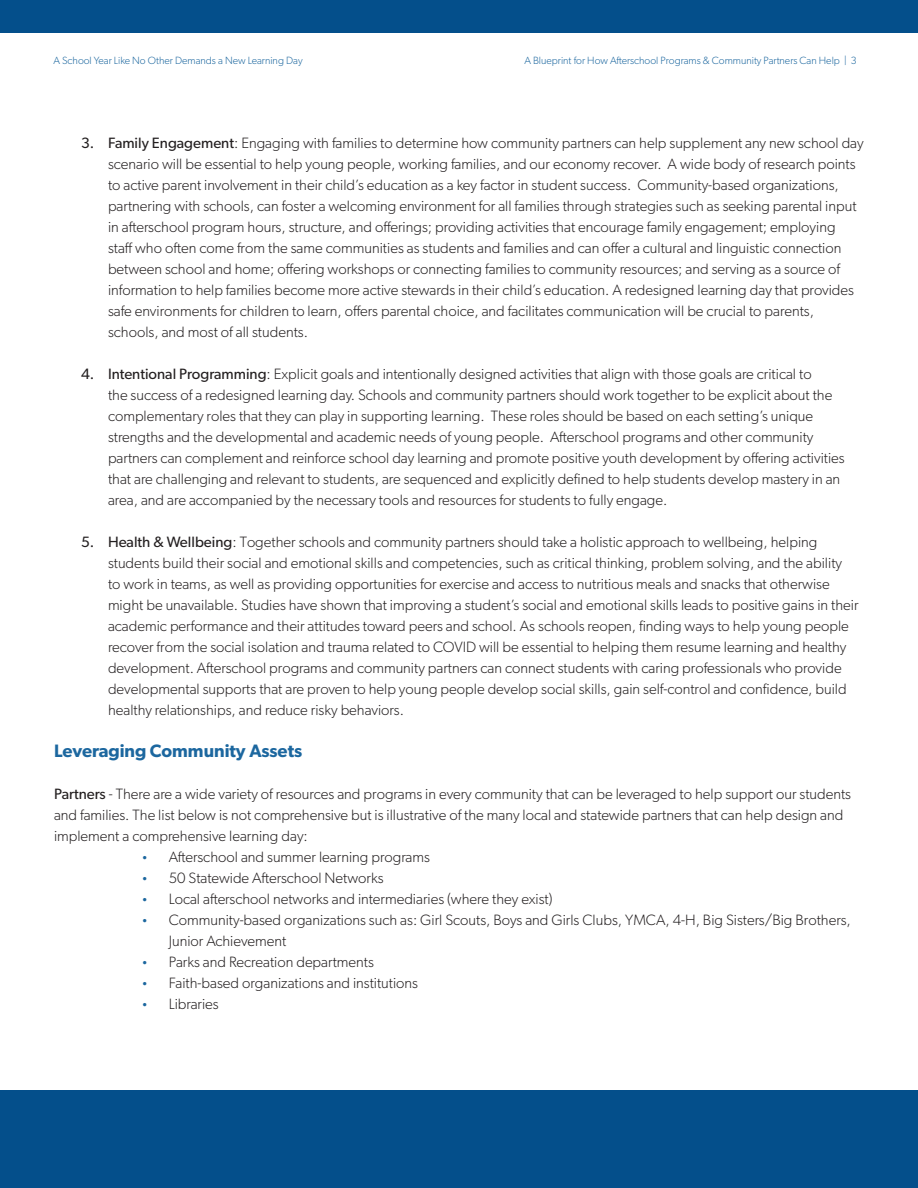
<style>
.page{position:relative;width:918px;height:1188px;background:#fff}
.page>*{position:absolute;margin:0;border:0;box-sizing:border-box;transform-origin:0 0}
.t1{font:600 18px "Gibson";color:#1c679f}
.t2{font:300 15px/21px "Gibson";color:#231f20}
.t3{font:300 10.5px "Gibson";color:#1c679f}
.s1{font-weight:400}
.s2{font-size:12px;color:#1c679f}
</style>
<div class="page">
<div style="left:0;top:1091px;width:918px;height:97px;background:#044f8b"></div>
<div style="left:0;top:0;width:918px;height:33px;background:#044f8b"></div>
<p class="t3" style="left:53px;top:54px;width:251px">A School Year Like No Other Demands a New Learning Day</p>
<p class="t3" style="left:524px;top:54px;width:334px">A Blueprint for How Afterschool Programs &amp; Community Partners Can Help | 3</p>
<p class="t2" style="left:108px;top:132px;width:757px;text-indent:-27px"><span class="s1">3. Family Engagement</span>: Engaging with families to determine how community partners can help supplement any new school day scenario will be essential to help young people, working families, and our economy recover. A wide body of research points to active parent involvement in their child’s education as a key factor in student success. Community-based organizations, partnering with schools, can foster a welcoming environment for all families through strategies such as seeking parental input in afterschool program hours, structure, and offerings; providing activities that encourage family engagement; employing staff who often come from the same communities as students and families and can offer a cultural and linguistic connection between school and home; offering workshops or connecting families to community resources; and serving as a source of information to help families become more active stewards in their child’s education. A redesigned learning day that provides safe environments for children to learn, offers parental choice, and facilitates communication will be crucial to parents, schools, and most of all students.</p>
<p class="t2" style="left:108px;top:363px;width:738px;text-indent:-27px"><span class="s1">4. Intentional Programming</span>: Explicit goals and intentionally designed activities that align with those goals are critical to<br>the success of a redesigned learning day. Schools and community partners should work together to be explicit about the complementary roles that they can play in supporting learning. These roles should be based on each setting’s unique strengths and the developmental and academic needs of young people. Afterschool programs and other community partners can complement and reinforce school day learning and promote positive youth development by offering activities that are challenging and relevant to students, are sequenced and explicitly defined to help students develop mastery in an area, and are accompanied by the necessary tools and resources for students to fully engage.</p>
<p class="t2" style="left:108px;top:531px;width:752px;text-indent:-27px"><span class="s1">5. Health &amp; Wellbeing</span>: Together schools and community partners should take a holistic approach to wellbeing, helping students build their social and emotional skills and competencies, such as critical thinking, problem solving, and the ability<br>to work in teams, as well as providing opportunities for exercise and access to nutritious meals and snacks that otherwise might be unavailable. Studies have shown that improving a student’s social and emotional skills leads to positive gains in their academic performance and their attitudes toward peers and school. As schools reopen, finding ways to help young people recover from the social isolation and trauma related to COVID will be essential to helping them resume learning and healthy development. Afterschool programs and community partners can connect students with caring professionals who provide developmental supports that are proven to help young people develop social skills, gain self-control and confidence, build healthy relationships, and reduce risky behaviors.</p>
<p class="t1" style="left:54px;top:740px;width:250px">Leveraging Community Assets</p>
<p class="t2" style="left:54px;top:783px;width:799px"><span class="s1">Partners</span> - There are a wide variety of resources and programs in every community that can be leveraged to help support our students and families. The list below is not comprehensive but is illustrative of the many local and statewide partners that can help design and implement a comprehensive learning day:</p>
<p class="t2" style="left:142px;top:846px;width:290px"><span class="s2">•</span> Afterschool and summer learning programs</p>
<p class="t2" style="left:142px;top:867px;width:243px"><span class="s2">•</span> 50 Statewide Afterschool Networks</p>
<p class="t2" style="left:142px;top:888px;width:412px"><span class="s2">•</span> Local afterschool networks and intermediaries (where they exist)</p>
<p class="t2" style="left:169px;top:909px;width:684px;text-indent:-27px"><span class="s2">•</span> Community-based organizations such as: Girl Scouts, Boys and Girls Clubs, YMCA, 4-H, Big Sisters/Big Brothers,<br>Junior Achievement</p>
<p class="t2" style="left:142px;top:951px;width:234px"><span class="s2">•</span> Parks and Recreation departments</p>
<p class="t2" style="left:142px;top:972px;width:278px"><span class="s2">•</span> Faith-based organizations and institutions</p>
<p class="t2" style="left:142px;top:993px;width:79px"><span class="s2">•</span> Libraries</p>
</div>
